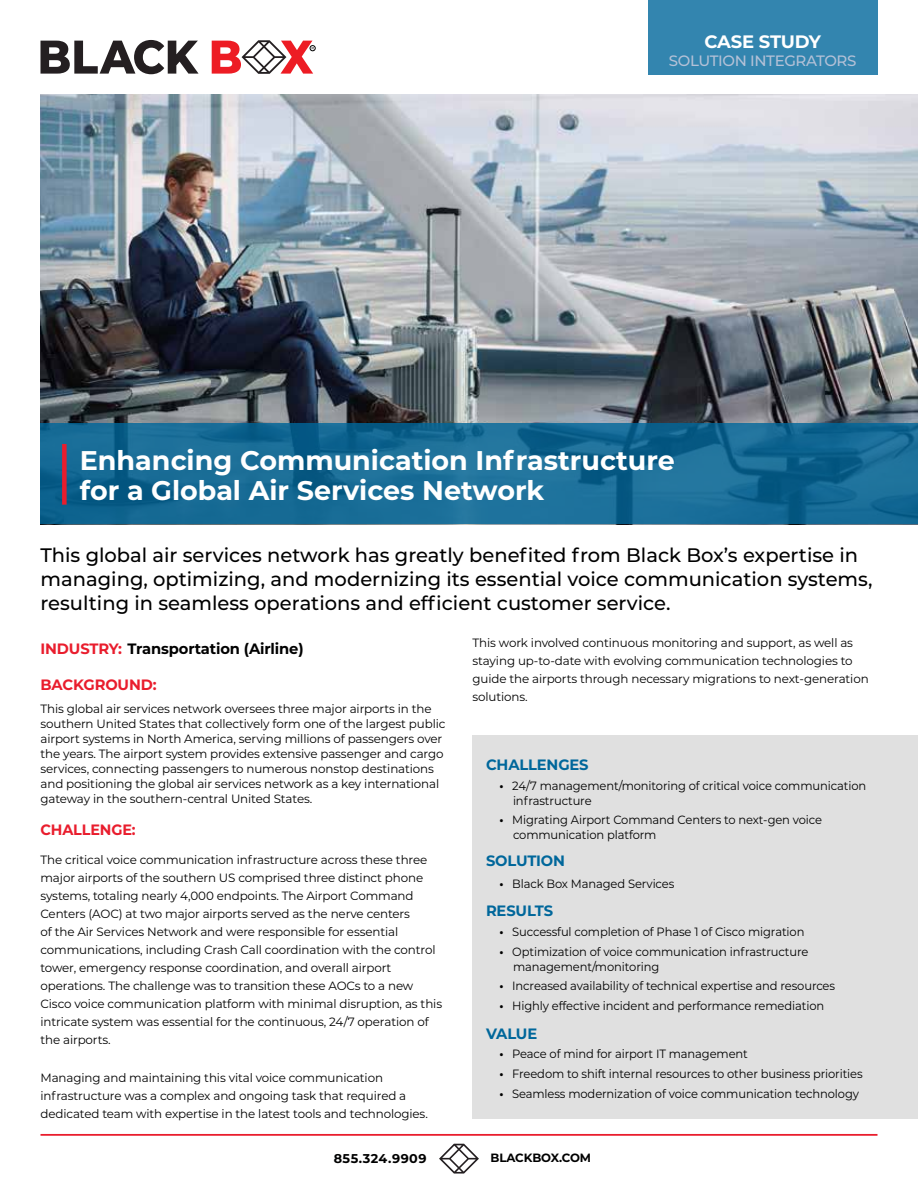
<style>
.page{position:relative;width:918px;height:1188px;background:#fff}
.page>*{position:absolute;margin:0;border:0;box-sizing:border-box;transform-origin:0 0}
.t1{font:700 27px/29.4px "Montserrat";color:#fff}
.t2{font:500 19.5px/24px "Montserrat";color:#000}
.t3{font:700 18px "Montserrat";letter-spacing:-.02em;color:#fff}
.t4{font:700 15px "Montserrat";letter-spacing:-.01em;color:#000}
.t5{font:700 15px "Montserrat";letter-spacing:-.01em;color:#00679b}
.t6{font:500 15px "Montserrat";letter-spacing:-.025em;color:#b4c1d7}
.t7{font:700 15px "Montserrat";letter-spacing:-.01em;color:#e91d2d}
.t8{font:700 15px "Montserrat";letter-spacing:-.01em;color:#e91d2d;scale:.96 1}
.t9{font:700 12.75px "Montserrat";letter-spacing:.04em;color:#000101}
.t10{font:12px/18px "Montserrat";letter-spacing:-.01em;color:#000}
.t11{font:12px/15px "Montserrat";letter-spacing:-.01em;color:#000;scale:.96 1}
.t12{font:700 12px "Montserrat";letter-spacing:-.01em;color:#000}
.s1{color:#e91d2d}
.s2{font-weight:700}
</style>
<div class="page">
<hr style="left:40px;top:1134px;width:838px;height:2px;background:#e91d2d">
<svg style="left:439px;top:1144px;width:40px;height:30px"></svg>
<img style="left:40px;top:94px;width:878px;height:330px">
<div style="left:648px;top:0;width:230px;height:75px;background:#3385af"></div>
<svg style="left:40px;top:40px;width:159px;height:34px"></svg>
<svg style="left:212px;top:40px;width:103px;height:34px"></svg>
<svg style="left:40px;top:424px;width:878px;height:100px;background:#156993"></svg>
<div style="left:62px;top:444px;width:5px;height:61px;background:#e91d2d"></div>
<div style="left:472px;top:735px;width:446px;height:384px;background:#e0e0e0"></div>
<h3 class="t3" style="left:704px;top:28px;width:118px">CASE STUDY</h3>
<p class="t6" style="left:669px;top:50px;width:189px">SOLUTION INTEGRATORS</p>
<h1 class="t1" style="left:80px;top:444px;width:597px">Enhancing Communication Infrastructure for a Global Air Services Network</h1>
<p class="t2" style="left:40px;top:542px;width:833px">This global air services network has greatly benefited from Black Box’s expertise in managing, optimizing, and modernizing its essential voice communication systems, resulting in seamless operations and efficient customer service.</p>
<p class="t4" style="left:40px;top:637px;width:265px"><span class="s1">INDUSTRY:</span> Transportation (Airline)</p>
<p class="t7" style="left:41px;top:674px;width:118px">BACKGROUND:</p>
<p class="t10" style="left:40px;top:701px;width:407px;line-height:15px">This global air services network oversees three major airports in the southern United States that collectively form one of the largest public airport systems in North America, serving millions of passengers over the years. The airport system provides extensive passenger and cargo services, connecting passengers to numerous nonstop destinations and positioning the global air services network as a key international gateway in the southern-central United States.</p>
<p class="t8" style="left:40px;top:819px;width:101px">CHALLENGE:</p>
<p class="t10" style="left:40px;top:850px;width:403px">The critical voice communication infrastructure across these three major airports of the southern US comprised three distinct phone systems, totaling nearly 4,000 endpoints. The Airport Command Centers (AOC) at two major airports served as the nerve centers<br>of the Air Services Network and were responsible for essential communications, including Crash Call coordination with the control tower, emergency response coordination, and overall airport operations. The challenge was to transition these AOCs to a new Cisco voice communication platform with minimal disruption, as this intricate system was essential for the continuous, 24/7 operation of the airports.</p>
<p class="t10" style="left:40px;top:1069px;width:389px">Managing and maintaining this vital voice communication infrastructure was a complex and ongoing task that required a dedicated team with expertise in the latest tools and technologies.</p>
<p class="t10" style="left:472px;top:633px;width:398px">This work involved continuous monitoring and support, as well as staying up-to-date with evolving communication technologies to guide the airports through necessary migrations to next-generation solutions.</p>
<p class="t5" style="left:486px;top:754px;width:104px">CHALLENGES</p>
<p class="t11" style="left:513px;top:777px;width:370px;text-indent:-14px"><span class="s2">•</span> 24/7 management/monitoring of critical voice communication infrastructure</p>
<p class="t11" style="left:513px;top:812px;width:324px;text-indent:-14px"><span class="s2">•</span> Migrating Airport Command Centers to next-gen voice communication platform</p>
<p class="t5" style="left:486px;top:849px;width:81px">SOLUTION</p>
<p class="t11" style="left:500px;top:875px;width:184px"><span class="s2">•</span> Black Box Managed Services</p>
<p class="t5" style="left:486px;top:900px;width:69px">RESULTS</p>
<p class="t11" style="left:500px;top:923px;width:319px"><span class="s2">•</span> Successful completion of Phase 1 of Cisco migration</p>
<p class="t11" style="left:513px;top:943px;width:309px;text-indent:-14px"><span class="s2">•</span> Optimization of voice communication infrastructure management/monitoring</p>
<p class="t11" style="left:500px;top:978px;width:351px"><span class="s2">•</span> Increased availability of technical expertise and resources</p>
<p class="t11" style="left:500px;top:998px;width:340px"><span class="s2">•</span> Highly effective incident and performance remediation</p>
<p class="t5" style="left:486px;top:1022px;width:53px">VALUE</p>
<p class="t11" style="left:500px;top:1046px;width:260px"><span class="s2">•</span> Peace of mind for airport IT management</p>
<p class="t11" style="left:500px;top:1066px;width:380px"><span class="s2">•</span> Freedom to shift internal resources to other business priorities</p>
<p class="t11" style="left:500px;top:1086px;width:376px"><span class="s2">•</span> Seamless modernization of voice communication technology</p>
<p class="t9" style="left:334px;top:1149px;width:94px">855.324.9909</p>
<p class="t12" style="left:491px;top:1149px;width:102px">BLACKBOX.COM</p>
</div>
